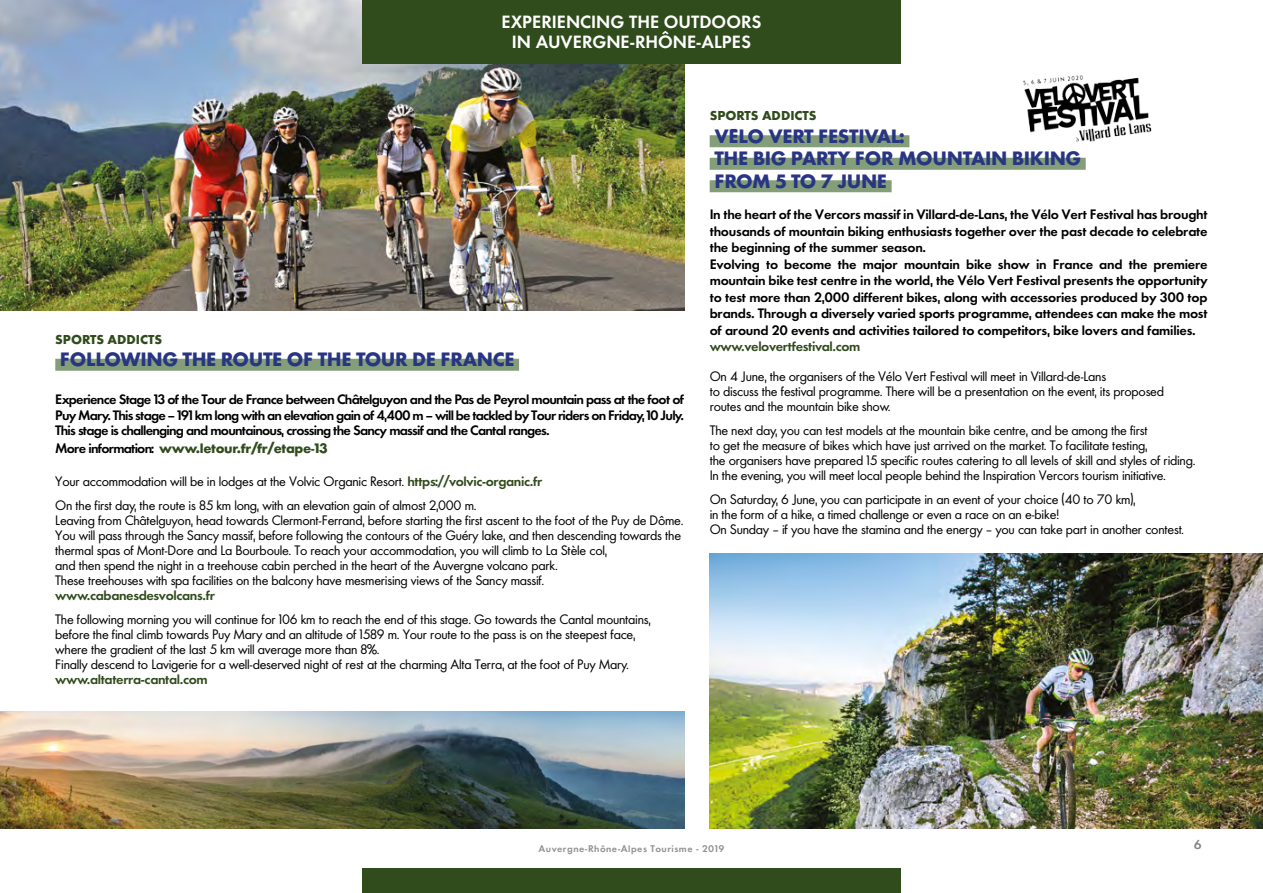
<style>
.page{position:relative;width:1263px;height:893px;background:#fff}
.page>*{position:absolute;margin:0;border:0;box-sizing:border-box;transform-origin:0 0}
.t1{font:18px/22.5px "C+Bold";letter-spacing:-.02em;color:#283583}
.t2{font:16.5px/19.8px "C+Demi";color:#fff;text-align:center}
.t3{font:12.75px/15px "C+Regular";letter-spacing:-.02em;color:#000}
.t4{font:12.75px/16.5px "C+Demi";letter-spacing:-.02em;color:#000}
.t5{font:12.75px/16.5px "C+Demi";letter-spacing:-.06em;color:#000}
.t6{font:12.75px "C+Demi";letter-spacing:-.03em;color:#304b1c}
.t7{font:12.75px "C+Bold";letter-spacing:-.03em;color:#304b1c}
.t8{font:12px "C+Bold";color:#304b1c}
.t9{font:12px "C+Demi";color:#878787}
.t10{font:9px "C+Demi";letter-spacing:.05em;color:#929292}
.s1{font-family:"C+Demi";color:#000}
.s2{font-family:"C+Demi";color:#304b1c}
</style>
<div class="page">
<img style="left:710px;top:553px;width:553px;height:275px">
<img style="left:0;top:712px;width:684px;height:116px">
<div style="left:55px;top:359px;width:464px;height:12px;background:#839e78"></div>
<div style="left:710px;top:135px;width:199px;height:12px;background:#839e78"></div>
<div style="left:710px;top:158px;width:376px;height:12px;background:#839e78"></div>
<div style="left:710px;top:180px;width:182px;height:12px;background:#839e78"></div>
<img style="left:0;top:0;width:684px;height:310px">
<img style="left:1012px;top:75px;width:140px;height:88px">
<div style="left:362px;top:868px;width:539px;height:25px;background:#304b1c"></div>
<div style="left:362px;top:0;width:539px;height:64px;background:#304b1c"></div>
<p class="t2" style="left:501px;top:12px;width:262px">EXPERIENCING THE OUTDOORS<br>IN AUVERGNE-RHÔNE-ALPES</p>
<p class="t8" style="left:55px;top:331px;width:108px">SPORTS ADDICTS</p>
<h1 class="t1" style="left:60px;top:348px;width:456px">FOLLOWING THE ROUTE OF THE TOUR DE FRANCE</h1>
<p class="t5" style="left:55px;top:391px;width:630px">Experience Stage 13 of the Tour de France between Châtelguyon and the Pas de Peyrol mountain pass at the foot of<br>Puy Mary. This stage – 191 km long with an elevation gain of 4,400 m – will be tackled by Tour riders on Friday, 10 July.</p>
<p class="t5" style="left:55px;top:422px;width:496px">This stage is challenging and mountainous, crossing the Sancy massif and the Cantal ranges.</p>
<p class="t7" style="left:55px;top:440px;width:274px"><span class="s1">More information:</span> www.letour.fr/fr/etape-13</p>
<p class="t3" style="left:55px;top:470px;width:489px;line-height:24px">Your accommodation will be in lodges at the Volvic Organic Resort. <span class="s2">https://volvic-organic.fr<br></span>On the first day, the route is 85 km long, with an elevation gain of almost 2,000 m.</p>
<p class="t3" style="left:55px;top:513px;width:630px">Leaving from Châtelguyon, head towards Clermont-Ferrand, before starting the first ascent to the foot of the Puy de Dôme.<br>You will pass through the Sancy massif, before following the contours of the Guéry lake, and then descending towards the thermal spas of Mont-Dore and La Bourboule. To reach your accommodation, you will climb to La Stèle col,<br>and then spend the night in a treehouse cabin perched in the heart of the Auvergne volcano park.<br>These treehouses with spa facilities on the balcony have mesmerising views of the Sancy massif.</p>
<p class="t6" style="left:55px;top:587px;width:161px">www.cabanesdesvolcans.fr</p>
<p class="t3" style="left:55px;top:612px;width:597px">The following morning you will continue for 106 km to reach the end of this stage. Go towards the Cantal mountains, before the final climb towards Puy Mary and an altitude of 1589 m. Your route to the pass is on the steepest face, where the gradient of the last 5 km will average more than 8%.<br>Finally descend to Lavigerie for a well-deserved night of rest at the charming Alta Terra, at the foot of Puy Mary.</p>
<p class="t6" style="left:55px;top:671px;width:154px">www.altaterra-cantal.com</p>
<p class="t8" style="left:710px;top:108px;width:108px">SPORTS ADDICTS</p>
<h1 class="t1" style="left:714px;top:125px;width:368px">VÉLO VERT FESTIVAL:<br>THE BIG PARTY FOR MOUNTAIN BIKING<br>FROM 5 TO 7 JUNE</h1>
<p class="t4" style="left:710px;top:206px;width:499px">In the heart of the Vercors massif in Villard-de-Lans, the Vélo Vert Festival has brought thousands of mountain biking enthusiasts together over the past decade to celebrate the beginning of the summer season.<br>Evolving to become the major mountain bike show in France and the premiere mountain bike test centre in the world, the Vélo Vert Festival presents the opportunity to test more than 2,000 different bikes, along with accessories produced by 300 top brands. Through a diversely varied sports programme, attendees can make the most of around 20 events and activities tailored to competitors, bike lovers and families.</p>
<p class="t6" style="left:710px;top:338px;width:152px">www.velovertfestival.com</p>
<p class="t3" style="left:710px;top:369px;width:456px">On 4 June, the organisers of the Vélo Vert Festival will meet in Villard-de-Lans<br>to discuss the festival programme. There will be a presentation on the event, its proposed routes and the mountain bike show.</p>
<p class="t3" style="left:710px;top:423px;width:487px">The next day, you can test models at the mountain bike centre, and be among the first<br>to get the measure of bikes which have just arrived on the market. To facilitate testing,<br>the organisers have prepared 15 specific routes catering to all levels of skill and styles of riding.<br>In the evening, you will meet local people behind the Inspiration Vercors tourism initiative.</p>
<p class="t3" style="left:710px;top:492px;width:476px">On Saturday, 6 June, you can participate in an event of your choice (40 to 70 km),<br>in the form of a hike, a timed challenge or even a race on an e-bike!<br>On Sunday – if you have the stamina and the energy – you can take part in another contest.</p>
<p class="t10" style="left:538px;top:842px;width:187px">Auvergne-Rhône-Alpes Tourisme - 2019</p>
<p class="t9" style="left:1194px;top:837px;width:9px">6</p>
</div>
